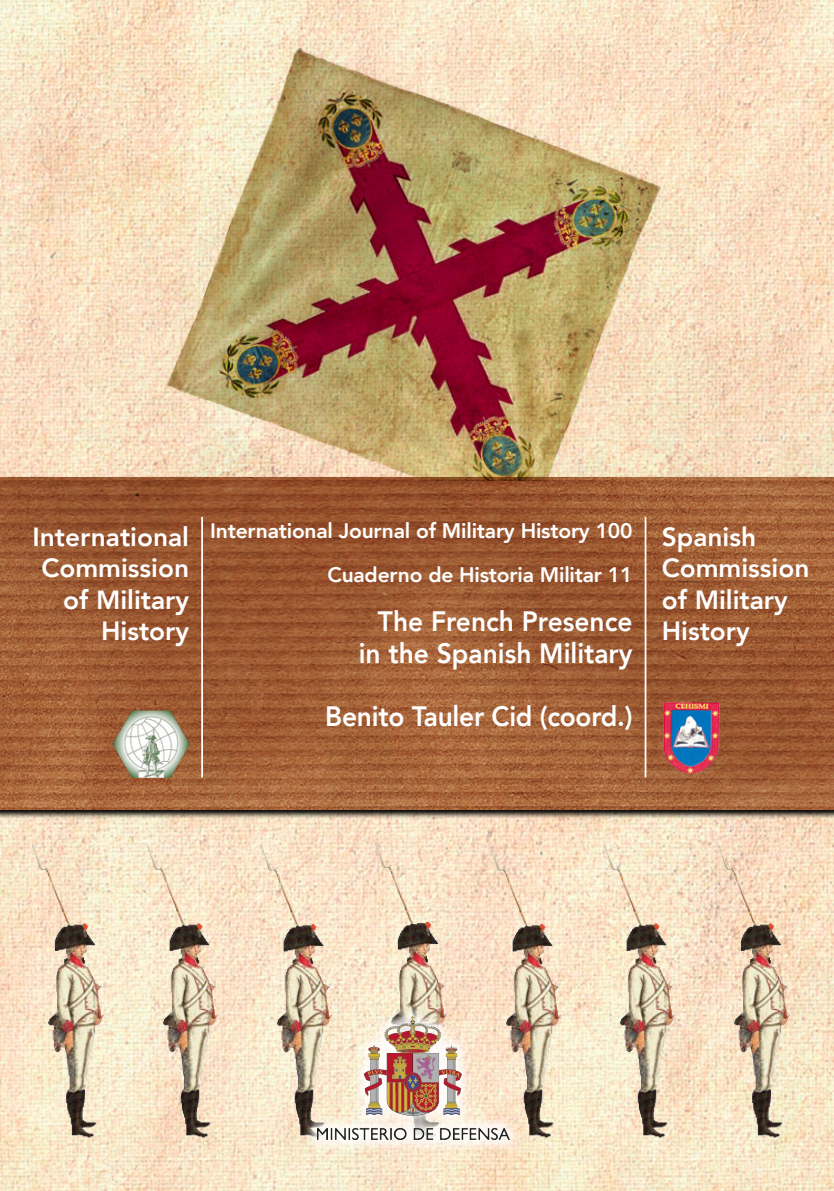
<style>
.page{position:relative;width:834px;height:1191px;background:#fff}
.page>*{position:absolute;margin:0;border:0;box-sizing:border-box;transform-origin:0 0}
.Titulo_principal{font:800 28px "Avenir";color:#fff;scale:.94 1}
.Titulo_secundario{font:800 26.25px "Avenir";color:#fff}
.Titulo_secundario-2{font:800 21px "Avenir";letter-spacing:-.01em;color:#fff}
</style>
<div class="page">
<img style="left:0;top:0;width:833px;height:1191px">
<svg style="left:0;top:475px;width:833px;height:343px;background:#82715f"></svg>
<img style="left:0;top:477px;width:833px;height:332px">
<img style="left:32px;top:842px;width:77px;height:297px">
<img style="left:374px;top:839px;width:78px;height:163px">
<img style="left:146px;top:842px;width:78px;height:297px">
<img style="left:260px;top:842px;width:78px;height:297px">
<img style="left:489px;top:842px;width:77px;height:297px">
<img style="left:603px;top:842px;width:77px;height:297px">
<img style="left:717px;top:842px;width:78px;height:297px">
<img style="left:118px;top:12px;width:588px;height:469px">
<img style="left:658px;top:699px;width:66px;height:78px">
<hr style="left:644px;top:517px;width:2px;height:260px;background:#fff">
<hr style="left:201px;top:517px;width:2px;height:260px;background:#fff">
<img style="left:112px;top:710px;width:77px;height:67px">
<div style="left:303px;top:1002px;width:219px;height:151px;background:#fff;opacity:.89"></div>
<img style="left:318px;top:1016px;width:191px;height:123px">
<p class="Titulo_secundario" style="left:32px;top:516px;width:158px">International</p>
<p class="Titulo_secundario" style="left:41px;top:547px;width:149px">Commission</p>
<p class="Titulo_secundario" style="left:63px;top:579px;width:127px">of Military</p>
<p class="Titulo_secundario" style="left:101px;top:610px;width:89px">History</p>
<p class="Titulo_secundario-2" style="left:210px;top:514px;width:424px">International Journal of Military History 100</p>
<p class="Titulo_secundario-2" style="left:327px;top:558px;width:306px">Cuaderno de Historia Militar 11</p>
<p class="Titulo_principal" style="left:378px;top:599px;width:272px">The French Presence</p>
<p class="Titulo_principal" style="left:359px;top:631px;width:293px">in the Spanish Military</p>
<p class="Titulo_principal" style="left:325px;top:694px;width:328px">Benito Tauler Cid (coord.)</p>
<p class="Titulo_secundario" style="left:661px;top:516px;width:96px">Spanish</p>
<p class="Titulo_secundario" style="left:661px;top:547px;width:149px">Commission</p>
<p class="Titulo_secundario" style="left:661px;top:579px;width:127px">of Military</p>
<p class="Titulo_secundario" style="left:661px;top:610px;width:89px">History</p>
</div>
